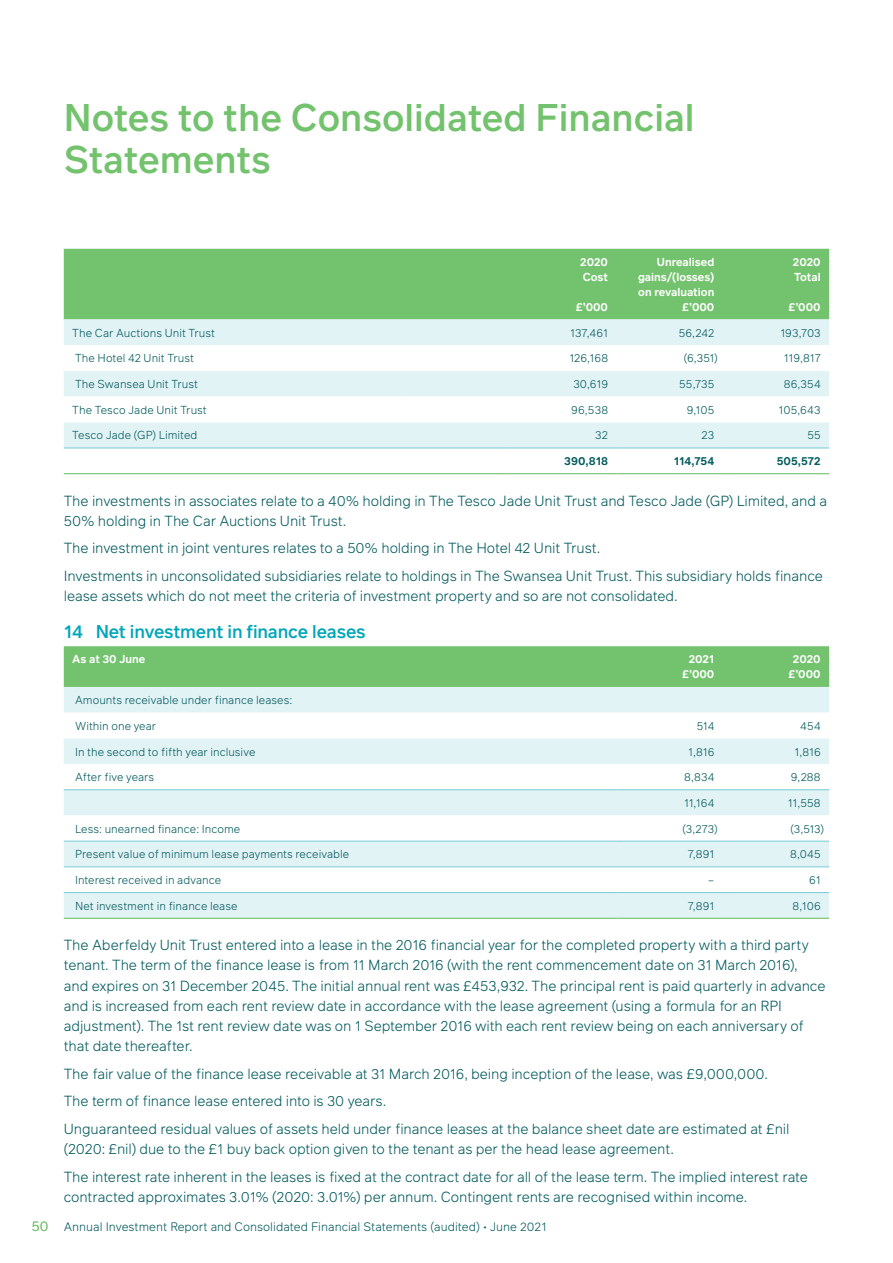
<style>
.page{position:relative;width:893px;height:1263px;background:#fff}
.page>*{position:absolute;margin:0;border:0;box-sizing:border-box;transform-origin:0 0}
.Page_header{font:500 37.5px/42px "Infra";color:#73c26d}
.sub_heading_level_2{font:500 18px "Infra";letter-spacing:-.01em;color:#00a6b9}
.Body_text{font:300 14.25px/20.2px "Infra";letter-spacing:-.01em;color:#065c5f}
.t1{font:300 12px "Infra";color:#065c5f}
.Table_text__l_a{font:300 11.25px "Infra";color:#065c5f}
.Table_Figs_Text__r_a{font:300 11.25px "Infra";letter-spacing:.005em;color:#065c5f}
.Table_Col_head_right{font:600 11.25px "Infra";color:#fff}
.Table_Figs__r_a__for{font:300 11.25px "Infra";letter-spacing:-.005em;color:#065c5f}
.Table_Figs_Text__r_a-2{font:600 11.25px "Infra";color:#065c5f}
.Table_Col_head_left{font:600 11.25px "Infra";color:#fff}
.s1{font-size:13.5px;color:#73c26d}
</style>
<div class="page">
<div style="left:64px;top:249px;width:765px;height:70px;background:#73c26d"></div>
<div style="left:64px;top:319px;width:765px;height:26px;background:#e2f3f6"></div>
<svg style="left:64px;top:371px;width:765px;height:77px;fill:#e2f3f6"></svg>
<hr style="left:64px;top:448px;width:340px;height:1px;background:#75cbd6">
<hr style="left:404px;top:448px;width:106px;height:1px;background:#75cbd6">
<hr style="left:510px;top:448px;width:107px;height:1px;background:#75cbd6">
<hr style="left:617px;top:448px;width:106px;height:1px;background:#75cbd6">
<hr style="left:723px;top:448px;width:106px;height:1px;background:#75cbd6">
<hr style="left:64px;top:473px;width:340px;height:1px;background:#73c26d">
<hr style="left:404px;top:473px;width:106px;height:1px;background:#73c26d">
<hr style="left:510px;top:473px;width:107px;height:1px;background:#73c26d">
<hr style="left:617px;top:473px;width:106px;height:1px;background:#73c26d">
<hr style="left:723px;top:473px;width:106px;height:1px;background:#73c26d">
<div style="left:64px;top:646px;width:765px;height:41px;background:#73c26d"></div>
<div style="left:64px;top:687px;width:765px;height:231px;background:#e2f3f6"></div>
<svg style="left:64px;top:713px;width:765px;height:179px"></svg>
<hr style="left:64px;top:789px;width:553px;height:1px;background:#75cbd6">
<hr style="left:617px;top:789px;width:106px;height:1px;background:#75cbd6">
<hr style="left:723px;top:789px;width:106px;height:1px;background:#75cbd6">
<hr style="left:64px;top:841px;width:553px;height:1px;background:#75cbd6">
<hr style="left:617px;top:841px;width:106px;height:1px;background:#75cbd6">
<hr style="left:723px;top:841px;width:106px;height:1px;background:#75cbd6">
<hr style="left:64px;top:866px;width:553px;height:1px;background:#75cbd6">
<hr style="left:617px;top:866px;width:106px;height:1px;background:#75cbd6">
<hr style="left:723px;top:866px;width:106px;height:1px;background:#75cbd6">
<hr style="left:64px;top:892px;width:553px;height:1px;background:#75cbd6">
<hr style="left:617px;top:892px;width:106px;height:1px;background:#75cbd6">
<hr style="left:723px;top:892px;width:106px;height:1px;background:#75cbd6">
<hr style="left:64px;top:918px;width:553px;height:1px;background:#73c26d">
<hr style="left:617px;top:918px;width:106px;height:1px;background:#73c26d">
<hr style="left:723px;top:918px;width:106px;height:1px;background:#73c26d">
<p class="Page_header" style="left:64px;top:96px;width:632px">Notes to the Consolidated Financial<br>Statements</p>
<p class="Table_Col_head_right" style="left:580px;top:254px;width:29px">2020</p>
<p class="Table_Col_head_right" style="left:583px;top:269px;width:27px">Cost</p>
<p class="Table_Col_head_right" style="left:576px;top:299px;width:34px">£’000</p>
<p class="Table_Col_head_right" style="left:657px;top:254px;width:59px">Unrealised</p>
<p class="Table_Col_head_right" style="left:638px;top:269px;width:78px">gains/(losses)</p>
<p class="Table_Col_head_right" style="left:638px;top:284px;width:78px">on revaluation</p>
<p class="Table_Col_head_right" style="left:682px;top:299px;width:34px">£’000</p>
<p class="Table_Col_head_right" style="left:793px;top:254px;width:29px">2020</p>
<p class="Table_Col_head_right" style="left:794px;top:269px;width:28px">Total</p>
<p class="Table_Col_head_right" style="left:788px;top:299px;width:34px">£’000</p>
<p class="Table_text__l_a" style="left:72px;top:325px;width:144px">The Car Auctions Unit Trust</p>
<p class="Table_Figs_Text__r_a" style="left:570px;top:325px;width:39px">137,461</p>
<p class="Table_Figs_Text__r_a" style="left:679px;top:325px;width:37px">56,242</p>
<p class="Table_Figs_Text__r_a" style="left:780px;top:325px;width:42px">193,703</p>
<p class="Table_text__l_a" style="left:75px;top:350px;width:121px">The Hotel 42 Unit Trust</p>
<p class="Table_Figs_Text__r_a" style="left:569px;top:350px;width:40px">126,168</p>
<p class="Table_Figs__r_a__for" style="left:684px;top:350px;width:36px">(6,351)</p>
<p class="Table_Figs_Text__r_a" style="left:784px;top:350px;width:38px">119,817</p>
<p class="Table_text__l_a" style="left:75px;top:376px;width:125px">The Swansea Unit Trust</p>
<p class="Table_Figs_Text__r_a" style="left:573px;top:376px;width:36px">30,619</p>
<p class="Table_Figs_Text__r_a" style="left:679px;top:376px;width:37px">55,735</p>
<p class="Table_Figs_Text__r_a" style="left:784px;top:376px;width:38px">86,354</p>
<p class="Table_text__l_a" style="left:72px;top:402px;width:136px">The Tesco Jade Unit Trust</p>
<p class="Table_Figs_Text__r_a" style="left:571px;top:402px;width:38px">96,538</p>
<p class="Table_Figs_Text__r_a" style="left:687px;top:402px;width:29px">9,105</p>
<p class="Table_Figs_Text__r_a" style="left:779px;top:402px;width:44px">105,643</p>
<p class="Table_text__l_a" style="left:72px;top:428px;width:127px">Tesco Jade (GP) Limited</p>
<p class="Table_Figs_Text__r_a" style="left:595px;top:428px;width:14px">32</p>
<p class="Table_Figs_Text__r_a" style="left:701px;top:428px;width:14px">23</p>
<p class="Table_Figs_Text__r_a" style="left:807px;top:428px;width:15px">55</p>
<p class="Table_Figs_Text__r_a-2" style="left:564px;top:453px;width:45px">390,818</p>
<p class="Table_Figs_Text__r_a-2" style="left:674px;top:453px;width:42px">114,754</p>
<p class="Table_Figs_Text__r_a-2" style="left:777px;top:453px;width:45px">505,572</p>
<p class="Body_text" style="left:64px;top:490px;width:765px">The investments in associates relate to a 40% holding in The Tesco Jade Unit Trust and Tesco Jade (GP) Limited, and a<br>50% holding in The Car Auctions Unit Trust.</p>
<p class="Body_text" style="left:64px;top:538px;width:536px">The investment in joint ventures relates to a 50% holding in The Hotel 42 Unit Trust.</p>
<p class="Body_text" style="left:64px;top:565px;width:761px">Investments in unconsolidated subsidiaries relate to holdings in The Swansea Unit Trust. This subsidiary holds finance lease assets which do not meet the criteria of investment property and so are not consolidated.</p>
<p class="sub_heading_level_2" style="left:64px;top:618px;width:303px">14 Net investment in finance leases</p>
<p class="Table_Col_head_left" style="left:72px;top:651px;width:75px">As at 30 June</p>
<p class="Table_Col_head_right" style="left:689px;top:651px;width:27px">2021</p>
<p class="Table_Col_head_right" style="left:682px;top:666px;width:34px">£’000</p>
<p class="Table_Col_head_right" style="left:793px;top:651px;width:29px">2020</p>
<p class="Table_Col_head_right" style="left:788px;top:666px;width:34px">£’000</p>
<p class="Table_text__l_a" style="left:75px;top:692px;width:219px">Amounts receivable under finance leases:</p>
<p class="Table_text__l_a" style="left:75px;top:718px;width:83px">Within one year</p>
<p class="Table_Figs_Text__r_a" style="left:697px;top:718px;width:19px">514</p>
<p class="Table_Figs_Text__r_a" style="left:800px;top:718px;width:22px">454</p>
<p class="Table_text__l_a" style="left:75px;top:744px;width:182px">In the second to fifth year inclusive</p>
<p class="Table_Figs_Text__r_a" style="left:688px;top:744px;width:28px">1,816</p>
<p class="Table_Figs_Text__r_a" style="left:794px;top:744px;width:28px">1,816</p>
<p class="Table_text__l_a" style="left:75px;top:769px;width:81px">After five years</p>
<p class="Table_Figs_Text__r_a" style="left:684px;top:769px;width:32px">8,834</p>
<p class="Table_Figs_Text__r_a" style="left:791px;top:769px;width:31px">9,288</p>
<p class="Table_Figs_Text__r_a" style="left:684px;top:795px;width:32px">11,164</p>
<p class="Table_Figs_Text__r_a" style="left:788px;top:795px;width:34px">11,558</p>
<p class="Table_text__l_a" style="left:75px;top:821px;width:167px">Less: unearned finance: Income</p>
<p class="Table_Figs__r_a__for" style="left:682px;top:821px;width:37px">(3,273)</p>
<p class="Table_Figs__r_a__for" style="left:790px;top:821px;width:35px">(3,513)</p>
<p class="Table_text__l_a" style="left:75px;top:846px;width:276px">Present value of minimum lease payments receivable</p>
<p class="Table_Figs_Text__r_a" style="left:688px;top:846px;width:28px">7,891</p>
<p class="Table_Figs_Text__r_a" style="left:790px;top:846px;width:32px">8,045</p>
<p class="Table_text__l_a" style="left:75px;top:872px;width:148px">Interest received in advance</p>
<p class="Table_Figs_Text__r_a" style="left:708px;top:872px;width:8px">–</p>
<p class="Table_Figs_Text__r_a" style="left:809px;top:872px;width:13px">61</p>
<p class="Table_text__l_a" style="left:75px;top:898px;width:164px">Net investment in finance lease</p>
<p class="Table_Figs_Text__r_a" style="left:688px;top:898px;width:28px">7,891</p>
<p class="Table_Figs_Text__r_a" style="left:792px;top:898px;width:30px">8,106</p>
<p class="Body_text" style="left:64px;top:934px;width:763px">The Aberfeldy Unit Trust entered into a lease in the 2016 financial year for the completed property with a third party tenant. The term of the finance lease is from 11 March 2016 (with the rent commencement date on 31 March 2016), and expires on 31 December 2045. The initial annual rent was £453,932. The principal rent is paid quarterly in advance and is increased from each rent review date in accordance with the lease agreement (using a formula for an RPI adjustment). The 1st rent review date was on 1 September 2016 with each rent review being on each anniversary of that date thereafter.</p>
<p class="Body_text" style="left:64px;top:1063px;width:703px">The fair value of the finance lease receivable at 31 March 2016, being inception of the lease, was £9,000,000.</p>
<p class="Body_text" style="left:64px;top:1091px;width:322px">The term of finance lease entered into is 30 years.</p>
<p class="Body_text" style="left:64px;top:1118px;width:727px">Unguaranteed residual values of assets held under finance leases at the balance sheet date are estimated at £nil (2020: £nil) due to the £1 buy back option given to the tenant as per the head lease agreement.</p>
<p class="Body_text" style="left:64px;top:1166px;width:746px">The interest rate inherent in the leases is fixed at the contract date for all of the lease term. The implied interest rate contracted approximates 3.01% (2020: 3.01%) per annum. Contingent rents are recognised within income.</p>
<p class="t1" style="left:32px;top:1218px;width:516px"><span class="s1">50</span> Annual Investment Report and Consolidated Financial Statements (audited) • June 2021</p>
</div>
